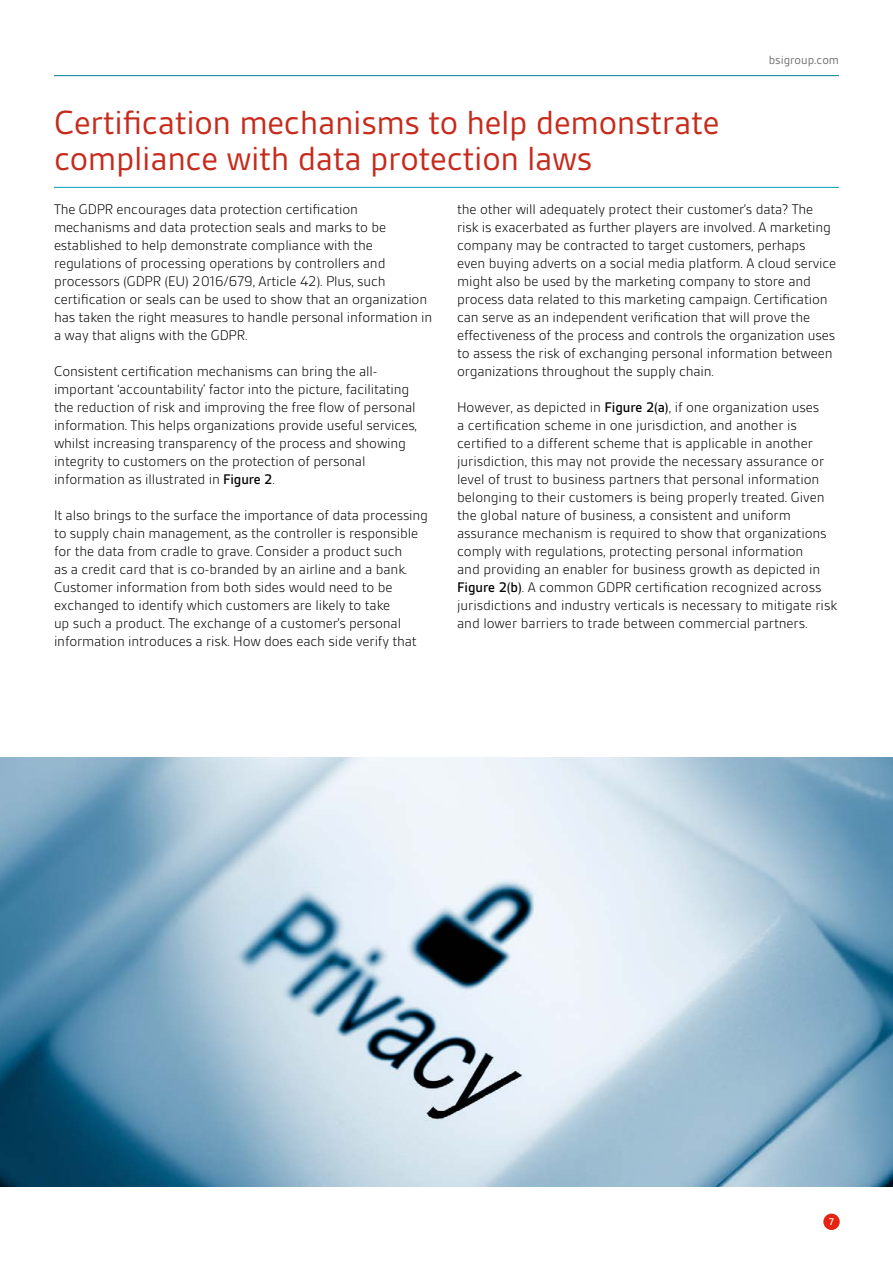
<style>
.page{position:relative;width:893px;height:1263px;background:#fff}
.page>*{position:absolute;margin:0;border:0;box-sizing:border-box;transform-origin:0 0}
.t1{font:36px/36px "BSI Gesta";letter-spacing:-.01em;color:#c62a1b}
.t2{font:300 15px/18px "BSI Gesta";letter-spacing:-.01em;color:#000}
.t3{font:12.75px "BSI Gesta";color:#706f6f}
.t4{font:500 10.5px "BSI Gesta";color:#fff}
.s1{font-weight:500}
</style>
<div class="page">
<hr style="left:54px;top:187px;width:785px;height:1px;background:#009eb5">
<hr style="left:54px;top:75px;width:785px;height:1px;background:#007f92">
<div style="left:823px;top:1213px;width:17px;height:17px;background:#e42313;border-radius:50%"></div>
<img style="left:0;top:757px;width:893px;height:429px">
<h1 class="t1" style="left:54px;top:104px;width:667px">Certification mechanisms to help demonstrate compliance with data protection laws</h1>
<p class="t3" style="left:769px;top:53px;width:72px">bsigroup.com</p>
<p class="t2" style="left:54px;top:200px;width:380px">The GDPR encourages data protection certification mechanisms and data protection seals and marks to be established to help demonstrate compliance with the regulations of processing operations by controllers and processors (GDPR (EU) 2016/679, Article 42). Plus, such certification or seals can be used to show that an organization has taken the right measures to handle personal information in a way that aligns with the GDPR.</p>
<p class="t2" style="left:54px;top:362px;width:365px">Consistent certification mechanisms can bring the all&shy;important ‘accountability’ factor into the picture, facilitating the reduction of risk and improving the free flow of personal information. This helps organizations provide useful services, whilst increasing transparency of the process and showing integrity to customers on the protection of personal information as illustrated in <span class="s1">Figure 2</span>.</p>
<p class="t2" style="left:54px;top:506px;width:375px">It also brings to the surface the importance of data processing to supply chain management, as the controller is responsible for the data from cradle to grave. Consider a product such<br>as a credit card that is co-branded by an airline and a bank.<br>Customer information from both sides would need to be exchanged to identify which customers are likely to take<br>up such a product. The exchange of a customer’s personal information introduces a risk. How does each side verify that</p>
<p class="t2" style="left:457px;top:200px;width:381px">the other will adequately protect their customer’s data? The risk is exacerbated as further players are involved. A marketing company may be contracted to target customers, perhaps even buying adverts on a social media platform. A cloud service might also be used by the marketing company to store and process data related to this marketing campaign. Certification can serve as an independent verification that will prove the effectiveness of the process and controls the organization uses to assess the risk of exchanging personal information between organizations throughout the supply chain.</p>
<p class="t2" style="left:457px;top:398px;width:381px">However, as depicted in <span class="s1">Figure 2(a)</span>, if one organization uses<br>a certification scheme in one jurisdiction, and another is certified to a different scheme that is applicable in another jurisdiction, this may not provide the necessary assurance or level of trust to business partners that personal information belonging to their customers is being properly treated. Given the global nature of business, a consistent and uniform assurance mechanism is required to show that organizations comply with regulations, protecting personal information<br>and providing an enabler for business growth as depicted in <span class="s1">Figure 2(b)</span>. A common GDPR certification recognized across jurisdictions and industry verticals is necessary to mitigate risk and lower barriers to trade between commercial partners.</p>
<p class="t4" style="left:829px;top:1216px;width:7px">7</p>
</div>
